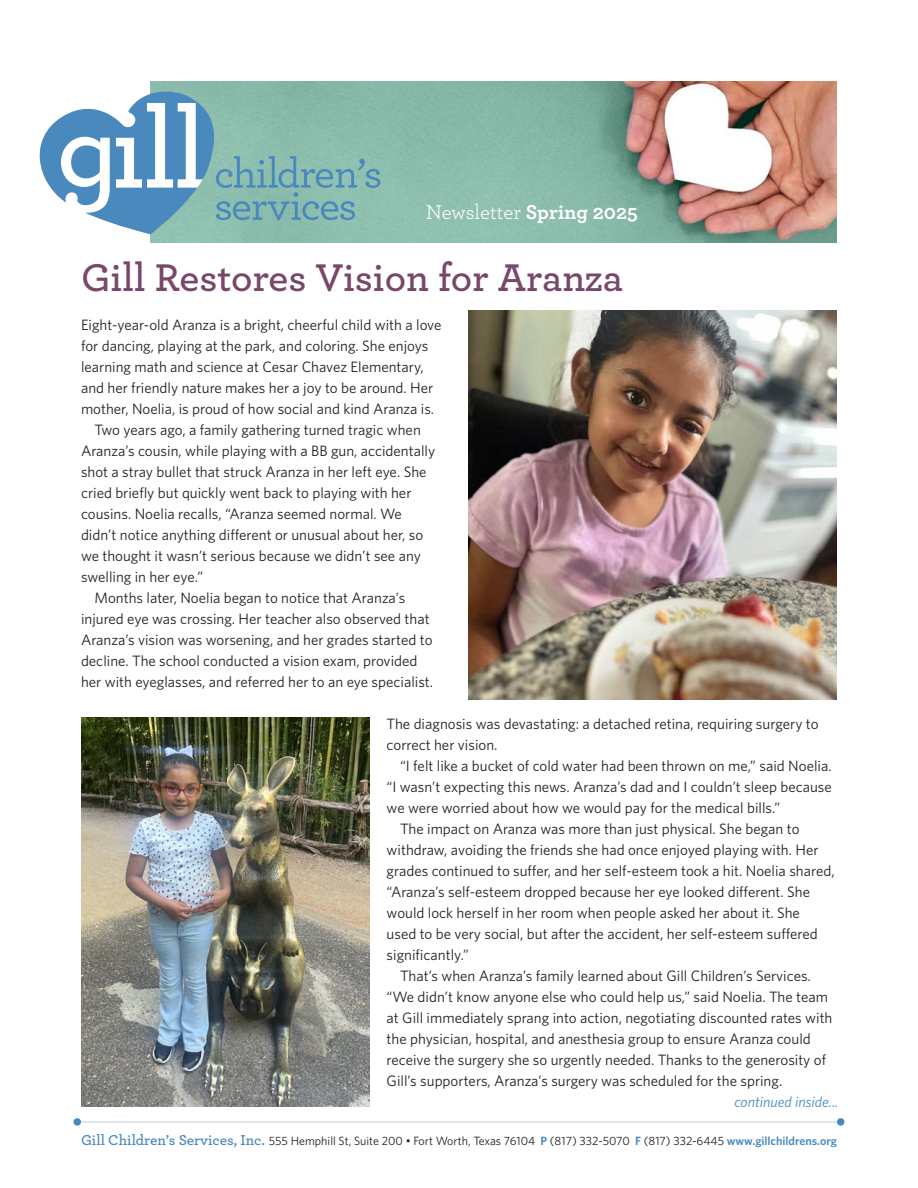
<style>
.page{position:relative;width:918px;height:1188px;background:#fff}
.page>*{position:absolute;margin:0;border:0;box-sizing:border-box;transform-origin:0 0}
.t1{font:600 40.5px "Archer";color:#78486a}
.Body{font:21px "Archer";color:#fff}
.t2{font:15px/21px "Whitney";color:#231f20}
.t3{font:italic 15px "Whitney";color:#4a89be}
.t4{font:12px "Whitney";color:#231f20}
.s1{font-weight:700}
.s2{font-family:"Archer";font-weight:600;font-size:15px;color:#4a89be}
.s3{font-weight:600;color:#4a89be}
</style>
<div class="page">
<img style="left:468px;top:310px;width:369px;height:390px">
<hr style="left:78px;top:1121px;width:763px;height:2px;background:#dcdddf">
<div style="left:73px;top:1118px;width:8px;height:8px;background:#4a89be;border-radius:50%"></div>
<div style="left:837px;top:1118px;width:7px;height:8px;background:#4a89be;border-radius:50%"></div>
<img style="left:81px;top:717px;width:288px;height:390px">
<img style="left:151px;top:81px;width:686px;height:162px">
<svg style="left:39px;top:88px;width:341px;height:146px"></svg>
<p class="Body" style="left:426px;top:198px;width:214px">Newsletter <span class="s1">Spring 2025</span></p>
<p class="t1" style="left:81px;top:247px;width:543px">Gill Restores Vision for Aranza</p>
<p class="t2" style="left:81px;top:314px;width:362px">Eight-year-old Aranza is a bright, cheerful child with a love for dancing, playing at the park, and coloring. She enjoys learning math and science at Cesar Chavez Elementary, and her friendly nature makes her a joy to be around. Her mother, Noelia, is proud of how social and kind Aranza is.</p>
<p class="t2" style="left:81px;top:419px;width:356px;text-indent:14px">Two years ago, a family gathering turned tragic when Aranza’s cousin, while playing with a BB gun, accidentally shot a stray bullet that struck Aranza in her left eye. She cried briefly but quickly went back to playing with her cousins. Noelia recalls, “Aranza seemed normal. We didn’t notice anything different or unusual about her, so we thought it wasn’t serious because we didn’t see any swelling in her eye.”</p>
<p class="t2" style="left:81px;top:587px;width:354px;text-indent:14px">Months later, Noelia began to notice that Aranza’s injured eye was crossing. Her teacher also observed that Aranza’s vision was worsening, and her grades started to decline. The school conducted a vision exam, provided her with eyeglasses, and referred her to an eye specialist.</p>
<p class="t2" style="left:387px;top:713px;width:434px">The diagnosis was devastating: a detached retina, requiring surgery to correct her vision.</p>
<p class="t2" style="left:387px;top:755px;width:447px;text-align:justify;text-indent:14px">“I felt like a bucket of cold water had been thrown on me,” said Noelia. “I wasn’t expecting this news. Aranza’s dad and I couldn’t sleep because we were worried about how we would pay for the medical bills.”</p>
<p class="t2" style="left:387px;top:818px;width:449px;text-indent:14px">The impact on Aranza was more than just physical. She began to withdraw, avoiding the friends she had once enjoyed playing with. Her grades continued to suffer, and her self-esteem took a hit. Noelia shared, “Aranza’s self-esteem dropped because her eye looked different. She would lock herself in her room when people asked her about it. She<br>used to be very social, but after the accident, her self-esteem suffered significantly.”</p>
<p class="t2" style="left:387px;top:965px;width:447px;text-indent:14px">That’s when Aranza’s family learned about Gill Children’s Services. “We didn’t know anyone else who could help us,” said Noelia. The team at Gill immediately sprang into action, negotiating discounted rates with the physician, hospital, and anesthesia group to ensure Aranza could receive the surgery she so urgently needed. Thanks to the generosity of Gill’s supporters, Aranza’s surgery was scheduled for the spring.</p>
<p class="t3" style="left:734px;top:1092px;width:105px">continued inside...</p>
<p class="t4" style="left:81px;top:1133px;width:757px"><span class="s2">Gill Children’s Services, Inc.</span> 555 Hemphill St, Suite 200 • Fort Worth, Texas 76104 <span class="s3">P</span> (817) 332-5070 <span class="s3">F</span> (817) 332-6445 <span class="s3">www.gillchildrens.org</span></p>
</div>
